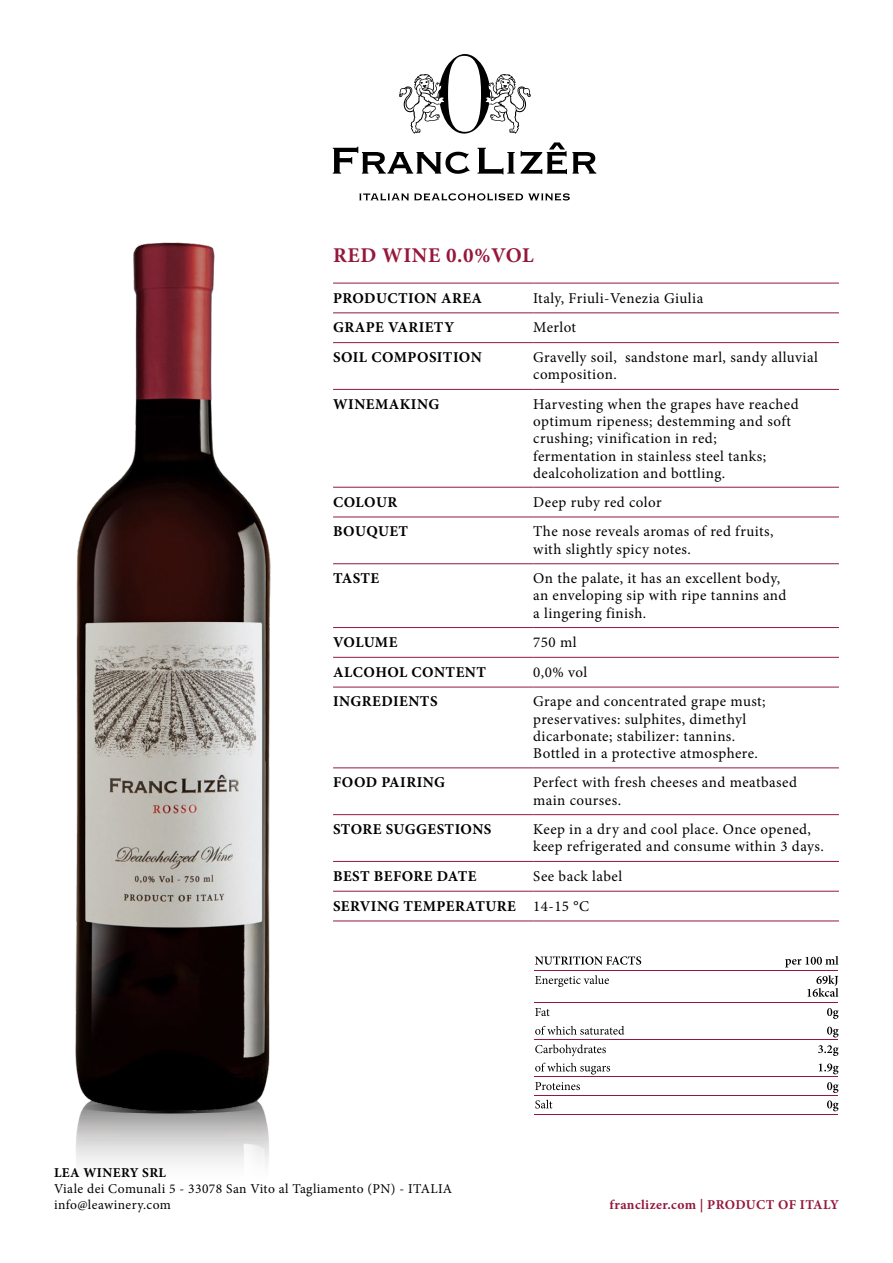
<style>
.page{position:relative;width:893px;height:1263px;background:#fff}
.page>*{position:absolute;margin:0;border:0;box-sizing:border-box;transform-origin:0 0}
.t1{font:700 21px "Minion Pro";letter-spacing:.03em;color:#95173c}
.t2{font:15px/17.2px "Minion Pro";letter-spacing:.03em;color:#000}
.t3{font:700 15px "Minion Pro";letter-spacing:.03em;color:#000}
.t4{font:13.5px/16.2px "Minion Pro";letter-spacing:.03em;color:#000}
.t5{font:700 13.5px "Minion Pro";letter-spacing:.03em;color:#95173c}
.t6{font:700 13.5px "Minion Pro";letter-spacing:.03em;color:#000}
.s1{font-weight:700}
</style>
<div class="page">
<svg style="left:399px;top:54px;width:132px;height:80px"></svg>
<svg style="left:333px;top:147px;width:137px;height:27px"></svg>
<svg style="left:477px;top:148px;width:38px;height:27px"></svg>
<svg style="left:521px;top:142px;width:75px;height:32px"></svg>
<svg style="left:359px;top:193px;width:211px;height:8px"></svg>
<hr style="left:333px;top:283px;width:200px;height:1px;background:#95173c">
<hr style="left:533px;top:283px;width:306px;height:1px;background:#95173c">
<hr style="left:333px;top:313px;width:200px;height:1px;background:#95173c">
<hr style="left:533px;top:313px;width:306px;height:1px;background:#95173c">
<hr style="left:333px;top:342px;width:200px;height:1px;background:#95173c">
<hr style="left:533px;top:342px;width:306px;height:1px;background:#95173c">
<hr style="left:333px;top:389px;width:200px;height:1px;background:#95173c">
<hr style="left:533px;top:389px;width:306px;height:1px;background:#95173c">
<hr style="left:333px;top:487px;width:200px;height:1px;background:#95173c">
<hr style="left:533px;top:487px;width:306px;height:1px;background:#95173c">
<hr style="left:333px;top:517px;width:200px;height:1px;background:#95173c">
<hr style="left:533px;top:517px;width:306px;height:1px;background:#95173c">
<hr style="left:333px;top:563px;width:200px;height:1px;background:#95173c">
<hr style="left:533px;top:563px;width:306px;height:1px;background:#95173c">
<hr style="left:333px;top:627px;width:200px;height:1px;background:#95173c">
<hr style="left:533px;top:627px;width:306px;height:1px;background:#95173c">
<hr style="left:333px;top:657px;width:200px;height:1px;background:#95173c">
<hr style="left:533px;top:657px;width:306px;height:1px;background:#95173c">
<hr style="left:333px;top:687px;width:200px;height:1px;background:#95173c">
<hr style="left:533px;top:687px;width:306px;height:1px;background:#95173c">
<hr style="left:333px;top:767px;width:200px;height:1px;background:#95173c">
<hr style="left:533px;top:767px;width:306px;height:1px;background:#95173c">
<hr style="left:333px;top:814px;width:200px;height:1px;background:#95173c">
<hr style="left:533px;top:814px;width:306px;height:1px;background:#95173c">
<hr style="left:333px;top:861px;width:200px;height:1px;background:#95173c">
<hr style="left:533px;top:861px;width:306px;height:1px;background:#95173c">
<hr style="left:333px;top:891px;width:200px;height:1px;background:#95173c">
<hr style="left:533px;top:891px;width:306px;height:1px;background:#95173c">
<hr style="left:333px;top:921px;width:200px;height:1px;background:#95173c">
<hr style="left:533px;top:921px;width:306px;height:1px;background:#95173c">
<svg style="left:785px;top:956px;width:53px;height:11px"></svg>
<svg style="left:827px;top:1008px;width:12px;height:11px"></svg>
<svg style="left:827px;top:1027px;width:12px;height:10px"></svg>
<svg style="left:818px;top:1045px;width:21px;height:11px"></svg>
<svg style="left:819px;top:1063px;width:20px;height:11px"></svg>
<svg style="left:827px;top:1082px;width:12px;height:11px"></svg>
<svg style="left:827px;top:1100px;width:12px;height:11px"></svg>
<svg style="left:807px;top:975px;width:31px;height:22px"></svg>
<svg style="left:535px;top:956px;width:106px;height:9px"></svg>
<svg style="left:535px;top:975px;width:74px;height:12px"></svg>
<svg style="left:535px;top:1008px;width:15px;height:8px"></svg>
<svg style="left:535px;top:1026px;width:89px;height:9px"></svg>
<svg style="left:535px;top:1044px;width:71px;height:12px"></svg>
<svg style="left:535px;top:1063px;width:75px;height:11px"></svg>
<svg style="left:535px;top:1082px;width:45px;height:8px"></svg>
<svg style="left:535px;top:1100px;width:17px;height:8px"></svg>
<hr style="left:535px;top:970px;width:303px;height:1px;background:#95173c">
<hr style="left:535px;top:1002px;width:303px;height:1px;background:#95173c">
<hr style="left:535px;top:1039px;width:303px;height:1px;background:#95173c">
<hr style="left:535px;top:1076px;width:303px;height:1px;background:#95173c">
<hr style="left:535px;top:1095px;width:303px;height:1px;background:#95173c">
<hr style="left:535px;top:1114px;width:303px;height:1px;background:#95173c">
<img style="left:75px;top:242px;width:196px;height:922px">
<h1 class="t1" style="left:333px;top:241px;width:202px">RED WINE 0.0%VOL</h1>
<p class="t3" style="left:333px;top:287px;width:151px">PRODUCTION AREA</p>
<p class="t2" style="left:533px;top:289px;width:172px">Italy, Friuli-Venezia Giulia</p>
<p class="t3" style="left:333px;top:317px;width:123px">GRAPE VARIETY</p>
<p class="t2" style="left:533px;top:319px;width:44px">Merlot</p>
<p class="t3" style="left:333px;top:347px;width:150px">SOIL COMPOSITION</p>
<p class="t2" style="left:533px;top:349px;width:286px">Gravelly soil, sandstone marl, sandy alluvial composition.</p>
<p class="t3" style="left:333px;top:393px;width:108px">WINEMAKING</p>
<p class="t2" style="left:533px;top:395px;width:267px">Harvesting when the grapes have reached optimum ripeness; destemming and soft crushing; vinification in red; fermentation in stainless steel tanks; dealcoholization and bottling.</p>
<p class="t3" style="left:333px;top:491px;width:66px">COLOUR</p>
<p class="t2" style="left:533px;top:493px;width:130px">Deep ruby red color</p>
<p class="t3" style="left:333px;top:521px;width:77px">BOUQUET</p>
<p class="t2" style="left:533px;top:523px;width:242px">The nose reveals aromas of red fruits, with slightly spicy notes.</p>
<p class="t3" style="left:333px;top:568px;width:48px">TASTE</p>
<p class="t2" style="left:533px;top:570px;width:255px">On the palate, it has an excellent body, an enveloping sip with ripe tannins and a lingering finish.</p>
<p class="t3" style="left:333px;top:632px;width:66px">VOLUME</p>
<p class="t2" style="left:533px;top:634px;width:45px">750 ml</p>
<p class="t3" style="left:333px;top:661px;width:154px">ALCOHOL CONTENT</p>
<p class="t2" style="left:533px;top:663px;width:55px">0,0% vol</p>
<p class="t3" style="left:333px;top:691px;width:106px">INGREDIENTS</p>
<p class="t2" style="left:533px;top:693px;width:234px">Grape and concentrated grape must; preservatives: sulphites, dimethyl dicarbonate; stabilizer: tannins.<br>Bottled in a protective atmosphere.</p>
<p class="t3" style="left:333px;top:772px;width:114px">FOOD PAIRING</p>
<p class="t2" style="left:533px;top:774px;width:265px">Perfect with fresh cheeses and meatbased main courses.</p>
<p class="t3" style="left:333px;top:819px;width:160px">STORE SUGGESTIONS</p>
<p class="t2" style="left:533px;top:821px;width:292px">Keep in a dry and cool place. Once opened, keep refrigerated and consume within 3 days.</p>
<p class="t3" style="left:333px;top:865px;width:145px">BEST BEFORE DATE</p>
<p class="t2" style="left:333px;top:861px;width:291px;line-height:29.7px;text-indent:200px">See back label<br><span class="s1">SERVING TEMPERATURE</span> 14-15 °C</p>
<p class="t6" style="left:54px;top:1163px;width:114px">LEA WINERY SRL</p>
<p class="t4" style="left:54px;top:1180px;width:400px">Viale dei Comunali 5 - 33078 San Vito al Tagliamento (PN) - ITALIA info@leawinery.com</p>
<p class="t5" style="left:609px;top:1195px;width:231px">franclizer.com | PRODUCT OF ITALY</p>
</div>
